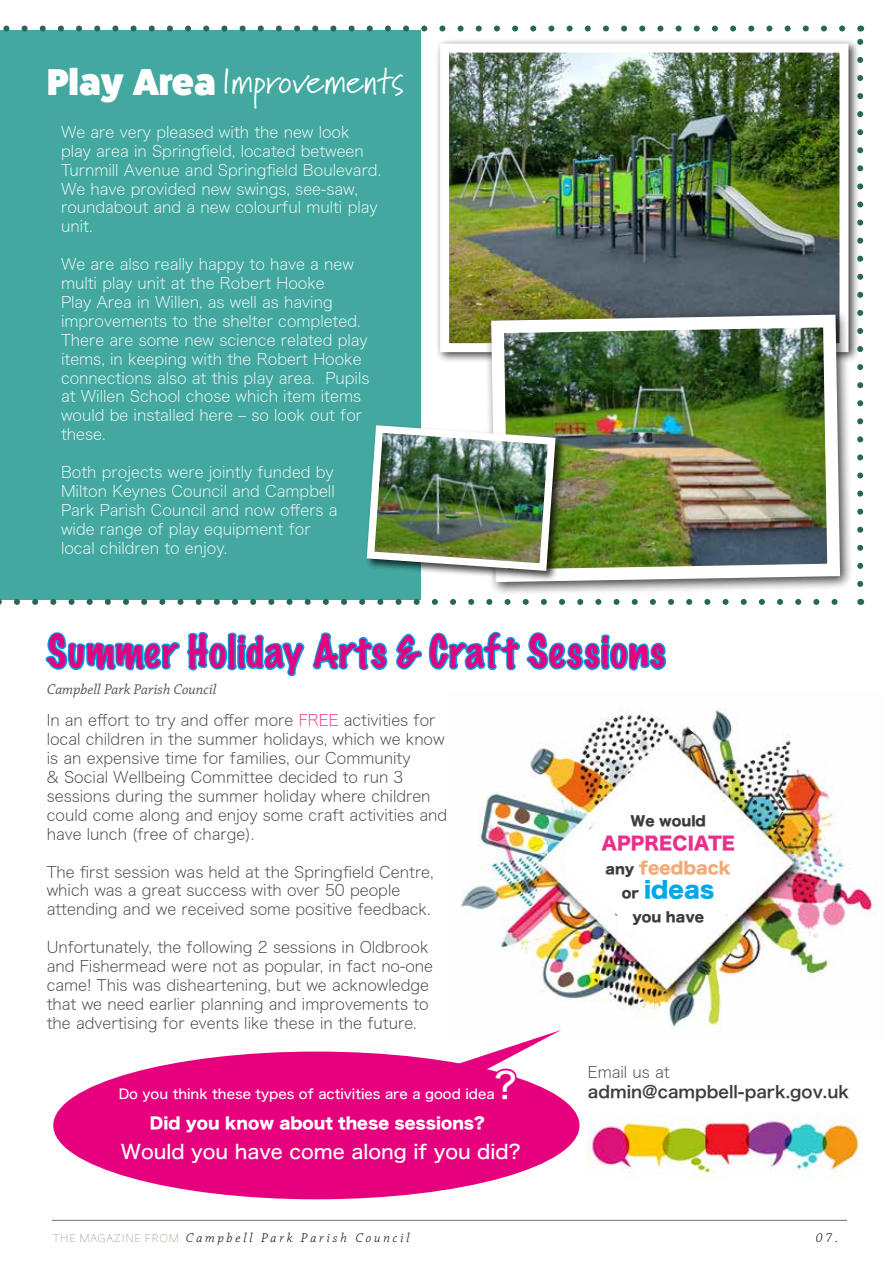
<style>
.page{position:relative;width:893px;height:1263px;background:#fff}
.page>*{position:absolute;margin:0;border:0;box-sizing:border-box;transform-origin:0 0}
.t1{font:100 40.5px "Marker Felt";letter-spacing:.035em;color:#e6007d}
.t2{font:36px "Marydale";color:#fff}
.t3{font:36px "Hiragino Sans W5";color:#fff}
.t4{font:22.5px "Hiragino Sans W8";color:#00a8e7}
.t5{font:19.5px "Hiragino Sans W5";color:#fff}
.t6{font:18px "Hiragino Sans W8";color:#e8308a}
.t7{font:16.5px "Hiragino Sans W6";color:#3c3c3b}
.t8{font:16.5px "Hiragino Sans W8";color:#f1aa78}
.t9{font:15.75px/18.9px "Hiragino Sans W1";color:#3c3c3b}
.t10{font:15.75px/18.9px "Hiragino Sans W1";color:#fff}
.t11{font:15.75px "Hiragino Sans W8";color:#fff}
.t12{font:italic 15px "Chaparral Pro";color:#575756}
.t13{font:13.5px "Hiragino Sans W5";color:#fff}
.t14{font:italic 300 13.5px "Chaparral Pro";letter-spacing:.21em;color:#000}
.t15{font:13.5px "Hiragino Sans W8";color:#3c3c3b}
.s1{font-family:"Fat Frank";font-weight:800;font-size:37.5px}
.s2{color:#e8308a}
.s3{font-size:13.5px;color:#3c3c3b}
.s4{font-family:"Hiragino Sans W0";font-weight:400;font-style:normal;font-size:10.5px;color:#3a632c}
</style>
<div class="page">
<img style="left:587px;top:1114px;width:276px;height:65px">
<hr style="left:52px;top:1220px;width:795px;height:1px;background:#706f6f">
<div style="left:0;top:30px;width:421px;height:570px;background:#42a8a0"></div>
<div style="left:435px;top:38px;width:425px;height:325px;background:#000;opacity:.75"></div>
<img style="left:450px;top:54px;width:388px;height:288px">
<div style="left:440px;top:44px;width:408px;height:308px;border:9px solid #fff"></div>
<img style="left:485px;top:308px;width:361px;height:113px">
<svg style="left:857px;top:26px;width:6px;height:558px"></svg>
<svg style="left:3px;top:26px;width:839px;height:6px"></svg>
<img style="left:0;top:421px;width:851px;height:256px">
<img style="left:461px;top:708px;width:416px;height:320px">
<img style="left:560px;top:752px;width:217px;height:217px">
<div style="left:53px;top:1051px;width:526px;height:148px;background:#e6007d;border-radius:50%"></div>
<svg style="left:450px;top:1030px;width:111px;height:68px"></svg>
<h2 class="t2" style="left:47px;top:60px;width:358px"><span class="s1">Play Area</span> Improvements</h2>
<p class="t10" style="left:61px;top:121px;width:322px">We are very pleased with the new look play area in Springfield, located between Turnmill Avenue and Springfield Boulevard.<br>We have provided new swings, see-saw, roundabout and a new colourful multi play unit.</p>
<p class="t10" style="left:61px;top:253px;width:310px">We are also really happy to have a new multi play unit at the Robert Hooke<br>Play Area in Willen, as well as having improvements to the shelter completed.<br>There are some new science related play items, in keeping with the Robert Hooke connections also at this play area. Pupils at Willen School chose which item items would be installed here – so look out for these.</p>
<p class="t10" style="left:61px;top:461px;width:278px">Both projects were jointly funded by<br>Milton Keynes Council and Campbell<br>Park Parish Council and now offers a wide range of play equipment for local children to enjoy.</p>
<h1 class="t1" style="left:47px;top:620px;width:620px">Summer Holiday Arts &amp; Craft Sessions</h1>
<p class="t12" style="left:47px;top:681px;width:171px">Campbell Park Parish Council</p>
<p class="t9" style="left:47px;top:710px;width:402px">In an effort to try and offer more <span class="s2">FREE</span> activities for local children in the summer holidays, which we know is an expensive time for families, our Community<br>&amp; Social Wellbeing Committee decided to run 3 sessions during the summer holiday where children could come along and enjoy some craft activities and have lunch (free of charge).</p>
<p class="t9" style="left:47px;top:861px;width:388px">The first session was held at the Springfield Centre, which was a great success with over 50 people attending and we received some positive feedback.</p>
<p class="t9" style="left:47px;top:936px;width:388px">Unfortunately, the following 2 sessions in Oldbrook and Fishermead were not as popular, in fact no-one came! This was disheartening, but we acknowledge that we need earlier planning and improvements to the advertising for events like these in the future.</p>
<h2 class="t3" style="left:495px;top:1053px;width:23px">?</h2>
<p class="t13" style="left:119px;top:1081px;width:378px">Do you think these types of activities are a good idea</p>
<p class="t11" style="left:150px;top:1114px;width:336px">Did you know about these sessions?</p>
<p class="t5" style="left:121px;top:1134px;width:401px">Would you have come along if you did?</p>
<p class="t15" style="left:630px;top:813px;width:77px">We would</p>
<p class="t6" style="left:601px;top:833px;width:135px">APPRECIATE</p>
<p class="t8" style="left:606px;top:859px;width:127px"><span class="s3">any</span> feedback</p>
<h3 class="t4" style="left:622px;top:877px;width:94px"><span class="s3">or</span> ideas</h3>
<p class="t15" style="left:632px;top:909px;width:73px">you have</p>
<p class="t9" style="left:588px;top:1062px;width:83px">Email us at</p>
<p class="t7" style="left:588px;top:1077px;width:263px">admin@campbell-park.gov.uk</p>
<p class="t14" style="left:53px;top:1230px;width:358px"><span class="s4">THE MAGAZINE FROM</span> Campbell Park Parish Council</p>
<p class="t14" style="left:816px;top:1230px;width:24px">07.</p>
</div>
